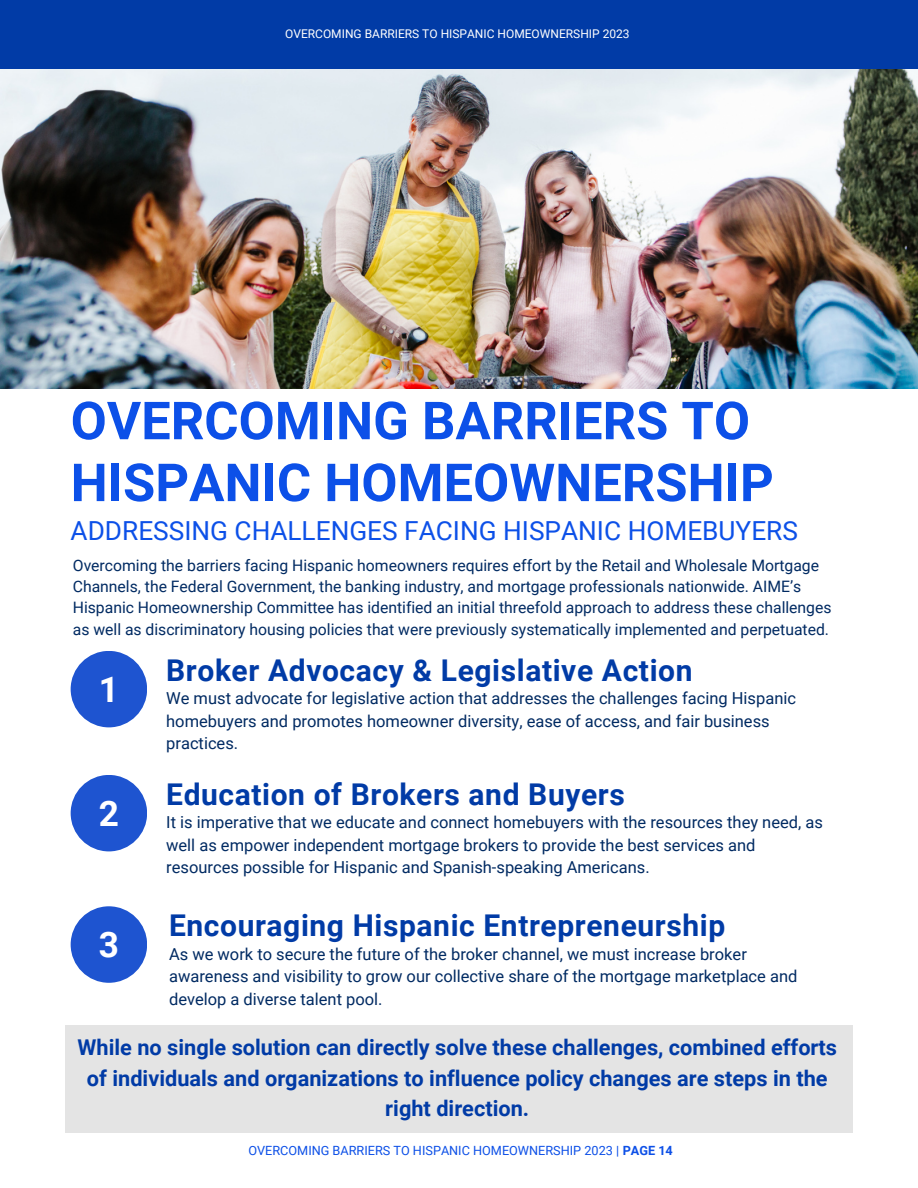
<style>
.page{position:relative;width:918px;height:1188px;background:#fff}
.page>*{position:absolute;margin:0;border:0;box-sizing:border-box;transform-origin:0 0}
.t1{font:700 52.5px/61.8px "Roboto";color:#0c50e8}
.t2{font:700 35.25px "Roboto";color:#fff}
.t3{font:700 30px "Roboto";letter-spacing:.02em;color:#013ba6}
.t4{font:26.25px "Roboto";color:#0c50e8}
.t5{font:700 21.75px/30.3px "Roboto";color:#013ba6;text-align:center}
.t6{font:16.5px/22.5px "Roboto";color:#002a62}
.t7{font:15.75px/21.3px "Roboto";color:#002a62}
.t8{font:12.75px "Roboto";color:#0d50e7}
.t9{font:12px "Roboto";color:#fff}
.s1{font-weight:700}
</style>
<div class="page">
<div style="left:71px;top:651px;width:76px;height:76px;background:#1e54d0;border-radius:50%"></div>
<div style="left:71px;top:775px;width:76px;height:76px;background:#1e54d0;border-radius:50%"></div>
<div style="left:71px;top:906px;width:76px;height:77px;background:#1e54d0;border-radius:50%"></div>
<div style="left:65px;top:1025px;width:788px;height:107px;background:#e4e4e4"></div>
<img style="left:0;top:69px;width:918px;height:319px">
<div style="left:0;top:0;width:918px;height:69px;background:#013ba6"></div>
<p class="t9" style="left:285px;top:27px;width:346px">OVERCOMING BARRIERS TO HISPANIC HOMEOWNERSHIP 2023</p>
<h1 class="t1" style="left:71px;top:390px;width:705px">OVERCOMING BARRIERS TO<br>HISPANIC HOMEOWNERSHIP</h1>
<h3 class="t4" style="left:71px;top:516px;width:729px">ADDRESSING CHALLENGES FACING HISPANIC HOMEBUYERS</h3>
<p class="t7" style="left:73px;top:555px;width:760px">Overcoming the barriers facing Hispanic homeowners requires effort by the Retail and Wholesale Mortgage Channels, the Federal Government, the banking industry, and mortgage professionals nationwide. AIME’s Hispanic Homeownership Committee has identified an initial threefold approach to address these challenges as well as discriminatory housing policies that were previously systematically implemented and perpetuated.</p>
<h2 class="t2" style="left:99px;top:669px;width:22px">1</h2>
<h2 class="t2" style="left:99px;top:793px;width:22px">2</h2>
<h2 class="t2" style="left:99px;top:924px;width:22px">3</h2>
<h3 class="t3" style="left:166px;top:653px;width:528px">Broker Advocacy &amp; Legislative Action</h3>
<p class="t6" style="left:166px;top:687px;width:631px">We must advocate for legislative action that addresses the challenges facing Hispanic homebuyers and promotes homeowner diversity, ease of access, and fair business practices.</p>
<h3 class="t3" style="left:166px;top:777px;width:460px">Education of Brokers and Buyers</h3>
<p class="t6" style="left:166px;top:812px;width:658px">It is imperative that we educate and connect homebuyers with the resources they need, as well as empower independent mortgage brokers to provide the best services and resources possible for Hispanic and Spanish-speaking Americans.</p>
<h3 class="t3" style="left:169px;top:908px;width:558px">Encouraging Hispanic Entrepreneurship</h3>
<p class="t6" style="left:169px;top:943px;width:630px">As we work to secure the future of the broker channel, we must increase broker awareness and visibility to grow our collective share of the mortgage marketplace and develop a diverse talent pool.</p>
<h3 class="t5" style="left:78px;top:1033px;width:761px">While no single solution can directly solve these challenges, combined efforts of individuals and organizations to influence policy changes are steps in the right direction.</h3>
<p class="t8" style="left:248px;top:1144px;width:426px">OVERCOMING BARRIERS TO HISPANIC HOMEOWNERSHIP 2023 | <span class="s1">PAGE 14</span></p>
</div>
